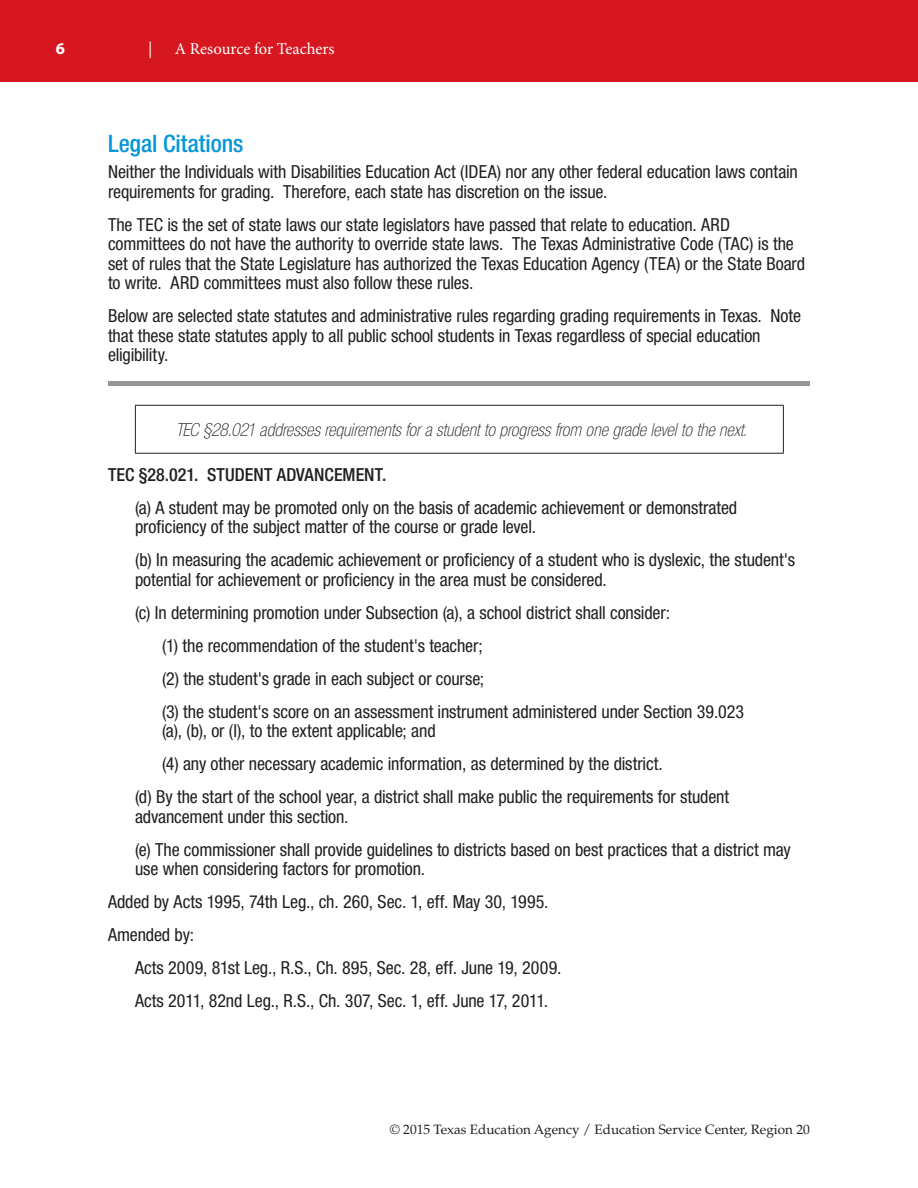
<style>
.page{position:relative;width:918px;height:1188px;background:#fff}
.page>*{position:absolute;margin:0;border:0;box-sizing:border-box;transform-origin:0 0}
.t1{font:500 condensed 24px "Helvetica Neue LT Std";color:#0696d7}
.t2{font:condensed 18px/19.5px "Helvetica Neue LT Std";letter-spacing:-.005em;color:#231f20}
.t3{font:italic 100 condensed 18px "Helvetica Neue LT Std";color:#231f20}
.t4{font:500 condensed 18px "Helvetica Neue LT Std";letter-spacing:.005em;color:#231f20}
.t5{font:16.5px "Minion Pro";color:#fff}
.t6{font:700 16.5px "Myriad Pro";color:#fff}
.t7{font:italic 16.5px "Minion Pro";color:#fff}
.t8{font:13.5px "Palatino LT Std";color:#231f20}
</style>
<div class="page">
<div style="left:0;top:0;width:918px;height:82px;background:#d7171f"></div>
<hr style="left:108px;top:381px;width:702px;height:4px;background:#939598">
<hr style="left:135px;top:405px;width:649px;height:1px;background:#231f20">
<hr style="left:135px;top:406px;width:1px;height:47px;background:#231f20">
<hr style="left:783px;top:406px;width:1px;height:47px;background:#231f20">
<hr style="left:135px;top:453px;width:649px;height:1px;background:#231f20">
<p class="t6" style="left:56px;top:38px;width:11px">6</p>
<p class="t7" style="left:148px;top:38px;width:5px">|</p>
<p class="t5" style="left:175px;top:38px;width:161px">A Resource for Teachers</p>
<p class="t1" style="left:108px;top:129px;width:137px">Legal Citations</p>
<p class="t2" style="left:108px;top:162px;width:691px">Neither the Individuals with Disabilities Education Act (IDEA) nor any other federal education laws contain requirements for grading. Therefore, each state has discretion on the issue.</p>
<p class="t2" style="left:108px;top:215px;width:699px">The TEC is the set of state laws our state legislators have passed that relate to education. ARD committees do not have the authority to override state laws. The Texas Administrative Code (TAC) is the set of rules that the State Legislature has authorized the Texas Education Agency (TEA) or the State Board to write. ARD committees must also follow these rules.</p>
<p class="t2" style="left:108px;top:306px;width:695px">Below are selected state statutes and administrative rules regarding grading requirements in Texas. Note that these state statutes apply to all public school students in Texas regardless of special education eligibility.</p>
<p class="t3" style="left:176px;top:419px;width:573px">TEC §28.021 addresses requirements for a student to progress from one grade level to the next.</p>
<p class="t4" style="left:108px;top:463px;width:280px">TEC §28.021. STUDENT ADVANCEMENT.</p>
<p class="t2" style="left:135px;top:497px;width:604px">(a) A student may be promoted only on the basis of academic achievement or demonstrated proficiency of the subject matter of the course or grade level.</p>
<p class="t2" style="left:135px;top:550px;width:662px">(b) In measuring the academic achievement or proficiency of a student who is dyslexic, the student's potential for achievement or proficiency in the area must be considered.</p>
<p class="t2" style="left:135px;top:602px;width:537px">(c) In determining promotion under Subsection (a), a school district shall consider:</p>
<p class="t2" style="left:162px;top:635px;width:322px">(1) the recommendation of the student's teacher;</p>
<p class="t2" style="left:162px;top:668px;width:324px">(2) the student's grade in each subject or course;</p>
<p class="t2" style="left:162px;top:701px;width:584px">(3) the student's score on an assessment instrument administered under Section 39.023 (a), (b), or (l), to the extent applicable; and</p>
<p class="t2" style="left:162px;top:754px;width:502px">(4) any other necessary academic information, as determined by the district.</p>
<p class="t2" style="left:135px;top:787px;width:596px">(d) By the start of the school year, a district shall make public the requirements for student advancement under this section.</p>
<p class="t2" style="left:135px;top:839px;width:657px">(e) The commissioner shall provide guidelines to districts based on best practices that a district may use when considering factors for promotion.</p>
<p class="t2" style="left:108px;top:892px;width:442px">Added by Acts 1995, 74th Leg., ch. 260, Sec. 1, eff. May 30, 1995.</p>
<p class="t2" style="left:108px;top:925px;width:88px">Amended by:</p>
<p class="t2" style="left:135px;top:958px;width:428px">Acts 2009, 81st Leg., R.S., Ch. 895, Sec. 28, eff. June 19, 2009.</p>
<p class="t2" style="left:135px;top:991px;width:415px">Acts 2011, 82nd Leg., R.S., Ch. 307, Sec. 1, eff. June 17, 2011.</p>
<p class="t8" style="left:390px;top:1121px;width:422px">© 2015 Texas Education Agency / Education Service Center, Region 20</p>
</div>
